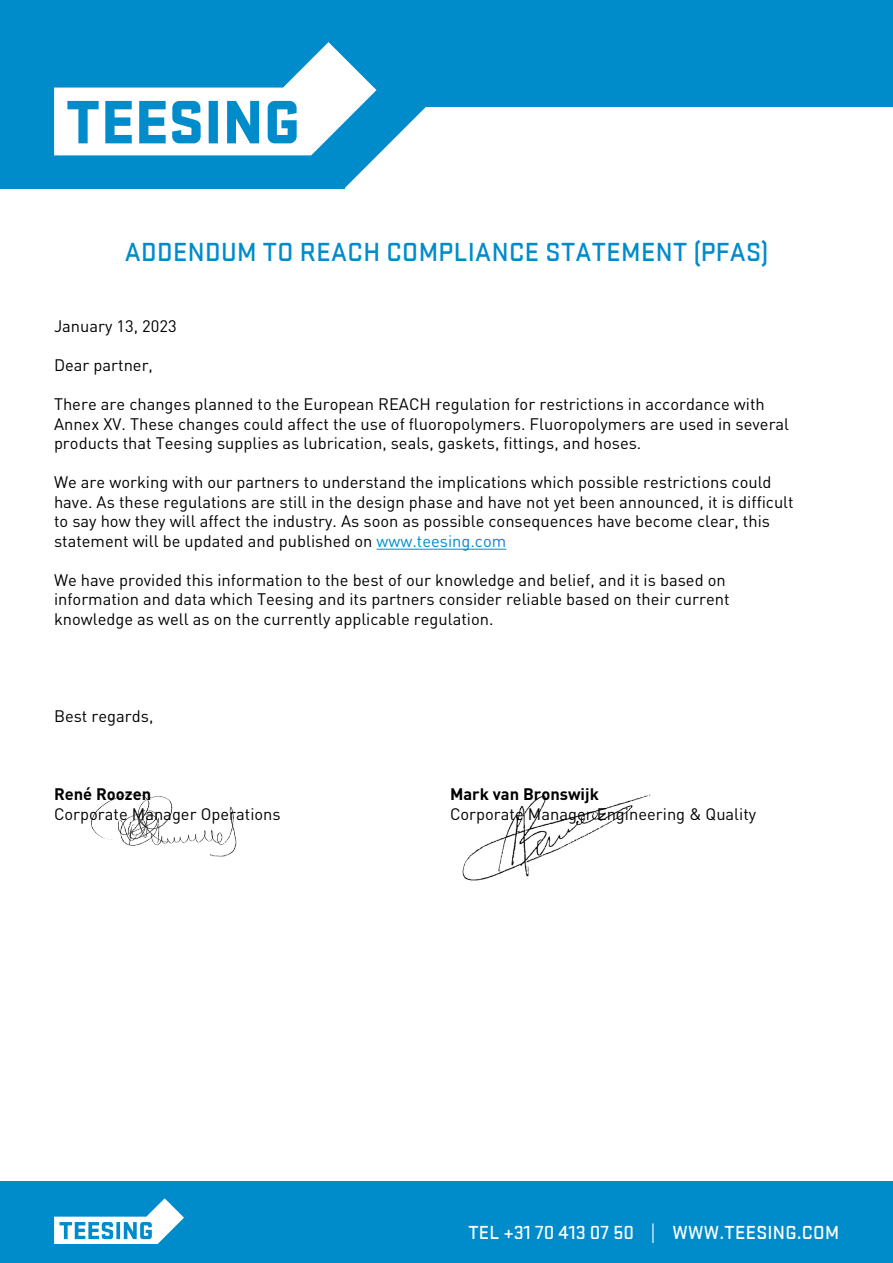
<style>
.page{position:relative;width:893px;height:1263px;background:#fff}
.page>*{position:absolute;margin:0;border:0;box-sizing:border-box;transform-origin:0 0}
.t1{font:500 27px "Stratum 1";letter-spacing:.015em;color:#008bcb}
.t2{font:500 19.5px "Stratum 1";letter-spacing:.015em;color:#fff}
.t3{font:16.5px/19.5px "DIN";color:#000}
.t4{font:700 16.5px "DIN";color:#000}
.s1{color:#008bcb}
</style>
<div class="page">
<img style="left:90px;top:793px;width:147px;height:64px">
<img style="left:462px;top:794px;width:189px;height:87px">
<div style="left:0;top:1182px;width:893px;height:81px;background:#008bcb"></div>
<div style="left:0;top:0;width:893px;height:106px;background:#008bcb"></div>
<div style="left:0;top:74px;width:344px;height:114px;background:#008bcb"></div>
<svg style="left:54px;top:42px;width:384px;height:146px"></svg>
<svg style="left:54px;top:1198px;width:130px;height:46px"></svg>
<hr style="left:377px;top:549px;width:129px;height:1px;background:#008bcb">
<h1 class="t1" style="left:125px;top:238px;width:645px">ADDENDUM TO REACH COMPLIANCE STATEMENT (PFAS)</h1>
<p class="t3" style="left:54px;top:316px;width:124px">January 13, 2023</p>
<p class="t3" style="left:54px;top:355px;width:100px">Dear partner,</p>
<p class="t3" style="left:54px;top:394px;width:737px">There are changes planned to the European REACH regulation for restrictions in accordance with<br>Annex XV. These changes could affect the use of fluoropolymers. Fluoropolymers are used in several products that Teesing supplies as lubrication, seals, gaskets, fittings, and hoses.</p>
<p class="t3" style="left:54px;top:472px;width:741px">We are working with our partners to understand the implications which possible restrictions could have. As these regulations are still in the design phase and have not yet been announced, it is difficult to say how they will affect the industry. As soon as possible consequences have become clear, this statement will be updated and published on <span class="s1">www.teesing.com</span></p>
<p class="t3" style="left:54px;top:570px;width:677px">We have provided this information to the best of our knowledge and belief, and it is based on information and data which Teesing and its partners consider reliable based on their current knowledge as well as on the currently applicable regulation.</p>
<p class="t3" style="left:54px;top:706px;width:101px">Best regards,</p>
<p class="t4" style="left:54px;top:784px;width:99px">René Roozen</p>
<p class="t4" style="left:450px;top:784px;width:150px">Mark van Bronswijk</p>
<p class="t3" style="left:54px;top:804px;width:228px">Corporate Manager Operations</p>
<p class="t3" style="left:450px;top:804px;width:308px">Corporate Manager Engineering &amp; Quality</p>
<p class="t2" style="left:468px;top:1222px;width:372px">TEL +31 70 413 07 50 | WWW.TEESING.COM</p>
</div>
